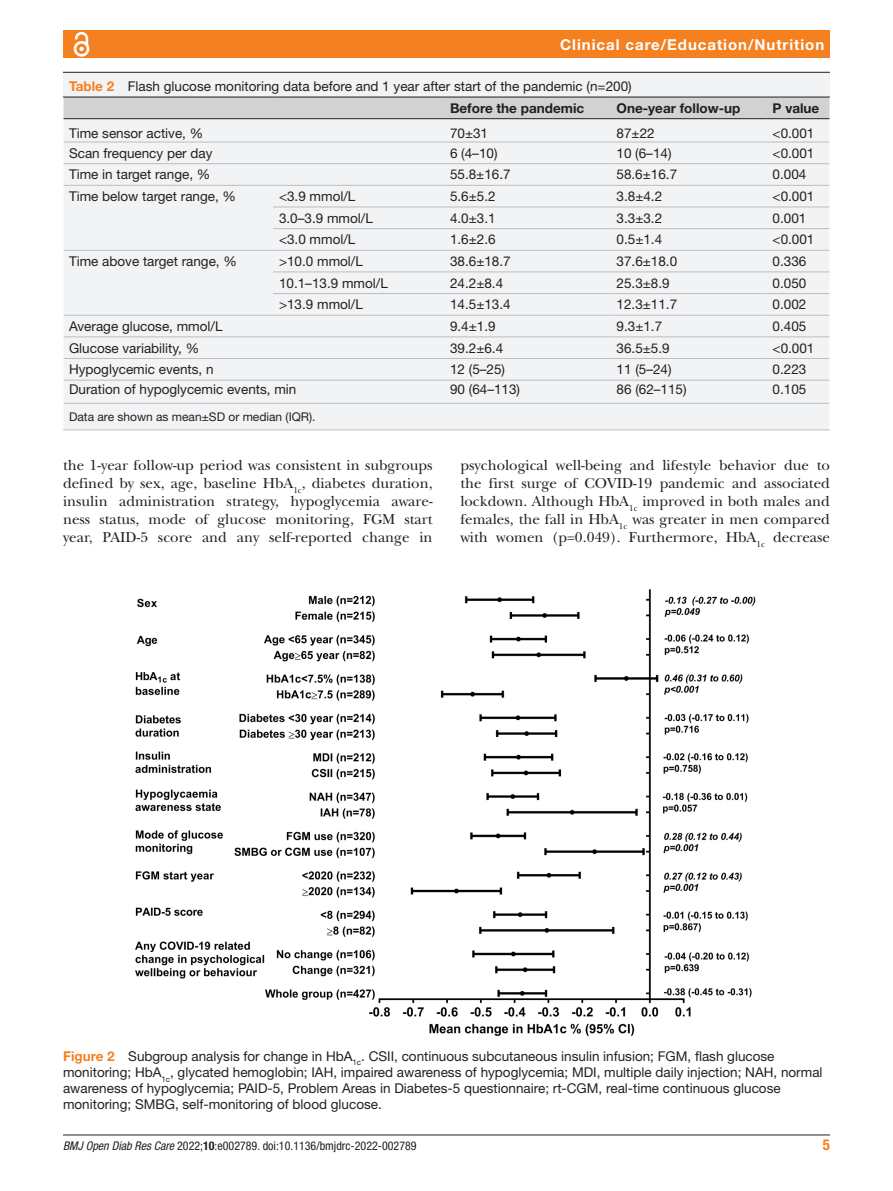
<style>
.page{position:relative;width:893px;height:1191px;background:#fff}
.page>*{position:absolute;margin:0;border:0;box-sizing:border-box;transform-origin:0 0}
.t1{font:15px/18px "New Baskerville";color:#231f20;text-align:justify}
.t2{font:700 15px "Helvetica Neue LT Std";letter-spacing:.065em;color:#fff}
.t3{font:700 condensed 15px "Helvetica Neue LT Std";color:#f58020}
.t4{font:13.5px/16.2px "Helvetica Neue LT Std";color:#231f20}
.t5{font:700 13.5px "Helvetica Neue LT Std";color:#231f20}
.t6{font:condensed 12px "Helvetica Neue LT Std";color:#231f20}
.t7{font:12px "Helvetica Neue LT Std";color:#231f20}
.s1{font-weight:700;color:#f58020}
.s2{font-weight:700}
.s3{font-style:italic}
</style>
<div class="page">
<hr style="left:63px;top:1134px;width:767px;height:1px;background:#231f20">
<div style="left:63px;top:31px;width:767px;height:27px;background:#f58020"></div>
<svg style="left:73px;top:31px;width:17px;height:26px"></svg>
<div style="left:63px;top:73px;width:767px;height:357px;background:#f2f3f4"></div>
<hr style="left:63px;top:72px;width:767px;height:1px;background:#231f20">
<svg style="left:63px;top:97px;width:767px;height:333px"></svg>
<img style="left:135px;top:589px;width:621px;height:447px">
<p class="t2" style="left:560px;top:35px;width:266px">Clinical care/Education/Nutrition</p>
<p class="t4" style="left:450px;top:75px;width:183px;line-height:22px;text-indent:-381px"><span class="s1">Table 2</span> Flash glucose monitoring data before and 1 year after start of the pandemic (n=200)<br><span class="s2">Before the pandemic</span></p>
<p class="t5" style="left:616px;top:99px;width:125px">One-year follow-up</p>
<p class="t5" style="left:773px;top:99px;width:48px">P value</p>
<p class="t4" style="left:69px;top:124px;width:136px">Time sensor active, %</p>
<p class="t4" style="left:450px;top:124px;width:40px">70±31</p>
<p class="t4" style="left:616px;top:124px;width:40px">87±22</p>
<p class="t4" style="left:773px;top:124px;width:43px">&lt;0.001</p>
<p class="t4" style="left:69px;top:145px;width:145px">Scan frequency per day</p>
<p class="t4" style="left:450px;top:145px;width:49px">6 (4–10)</p>
<p class="t4" style="left:616px;top:145px;width:57px">10 (6–14)</p>
<p class="t4" style="left:773px;top:145px;width:43px">&lt;0.001</p>
<p class="t4" style="left:69px;top:166px;width:143px">Time in target range, %</p>
<p class="t4" style="left:450px;top:166px;width:62px">55.8±16.7</p>
<p class="t4" style="left:616px;top:166px;width:62px">58.6±16.7</p>
<p class="t4" style="left:773px;top:166px;width:35px">0.004</p>
<p class="t4" style="left:69px;top:188px;width:169px">Time below target range, %</p>
<p class="t4" style="left:279px;top:188px;width:78px">&lt;3.9 mmol/L</p>
<p class="t4" style="left:450px;top:188px;width:47px">5.6±5.2</p>
<p class="t4" style="left:617px;top:188px;width:47px">3.8±4.2</p>
<p class="t4" style="left:773px;top:188px;width:43px">&lt;0.001</p>
<p class="t4" style="left:279px;top:209px;width:95px">3.0–3.9 mmol/L</p>
<p class="t4" style="left:450px;top:209px;width:47px">4.0±3.1</p>
<p class="t4" style="left:617px;top:209px;width:47px">3.3±3.2</p>
<p class="t4" style="left:773px;top:209px;width:35px">0.001</p>
<p class="t4" style="left:279px;top:231px;width:78px">&lt;3.0 mmol/L</p>
<p class="t4" style="left:450px;top:231px;width:47px">1.6±2.6</p>
<p class="t4" style="left:617px;top:231px;width:47px">0.5±1.4</p>
<p class="t4" style="left:773px;top:231px;width:43px">&lt;0.001</p>
<p class="t4" style="left:69px;top:253px;width:169px">Time above target range, %</p>
<p class="t4" style="left:279px;top:253px;width:85px">&gt;10.0 mmol/L</p>
<p class="t4" style="left:450px;top:253px;width:62px">38.6±18.7</p>
<p class="t4" style="left:617px;top:253px;width:62px">37.6±18.0</p>
<p class="t4" style="left:773px;top:253px;width:35px">0.336</p>
<p class="t4" style="left:279px;top:274px;width:110px">10.1–13.9 mmol/L</p>
<p class="t4" style="left:450px;top:274px;width:55px">24.2±8.4</p>
<p class="t4" style="left:617px;top:274px;width:55px">25.3±8.9</p>
<p class="t4" style="left:773px;top:274px;width:35px">0.050</p>
<p class="t4" style="left:279px;top:296px;width:85px">&gt;13.9 mmol/L</p>
<p class="t4" style="left:450px;top:296px;width:62px">14.5±13.4</p>
<p class="t4" style="left:617px;top:296px;width:62px">12.3±11.7</p>
<p class="t4" style="left:773px;top:296px;width:35px">0.002</p>
<p class="t4" style="left:69px;top:318px;width:155px">Average glucose, mmol/L</p>
<p class="t4" style="left:450px;top:318px;width:47px">9.4±1.9</p>
<p class="t4" style="left:617px;top:318px;width:47px">9.3±1.7</p>
<p class="t4" style="left:773px;top:318px;width:35px">0.405</p>
<p class="t4" style="left:69px;top:339px;width:132px">Glucose variability, %</p>
<p class="t4" style="left:450px;top:339px;width:55px">39.2±6.4</p>
<p class="t4" style="left:617px;top:339px;width:55px">36.5±5.9</p>
<p class="t4" style="left:773px;top:339px;width:43px">&lt;0.001</p>
<p class="t4" style="left:69px;top:361px;width:146px">Hypoglycemic events, n</p>
<p class="t4" style="left:450px;top:361px;width:57px">12 (5–25)</p>
<p class="t4" style="left:617px;top:361px;width:57px">11 (5–24)</p>
<p class="t4" style="left:773px;top:361px;width:35px">0.223</p>
<p class="t4" style="left:69px;top:381px;width:229px">Duration of hypoglycemic events, min</p>
<p class="t4" style="left:450px;top:381px;width:72px">90 (64–113)</p>
<p class="t4" style="left:617px;top:381px;width:72px">86 (62–115)</p>
<p class="t4" style="left:773px;top:381px;width:35px">0.105</p>
<p class="t7" style="left:69px;top:409px;width:248px">Data are shown as mean±SD or median (IQR).</p>
<p class="t1" style="left:63px;top:456px;width:371px">the 1-year follow-up period was consistent in subgroups defined by sex, age, baseline HbA<sub>1c</sub>, diabetes duration, insulin administration strategy, hypoglycemia aware&shy;ness status, mode of glucose monitoring, FGM start year, PAID-5 score and any self-reported change in</p>
<p class="t1" style="left:460px;top:456px;width:371px">psychological well-being and lifestyle behavior due to the first surge of COVID-19 pandemic and associated lockdown. Although HbA<sub>1c</sub> improved in both males and females, the fall in HbA<sub>1c</sub> was greater in men compared with women (p=0.049). Furthermore, HbA<sub>1c</sub> decrease</p>
<p class="t4" style="left:63px;top:1047px;width:761px"><span class="s1">Figure 2</span> Subgroup analysis for change in HbA<sub>1c</sub>. CSII, continuous subcutaneous insulin infusion; FGM, flash glucose monitoring; HbA<sub>1c</sub>, glycated hemoglobin; IAH, impaired awareness of hypoglycemia; MDI, multiple daily injection; NAH, normal awareness of hypoglycemia; PAID-5, Problem Areas in Diabetes-5 questionnaire; rt-CGM, real-time continuous glucose monitoring; SMBG, self-monitoring of blood glucose.</p>
<p class="t6" style="left:63px;top:1138px;width:355px"><span class="s3">BMJ Open Diab Res Care</span> 2022;<span class="s2">10</span>:e002789. doi:10.1136/bmjdrc-2022-002789</p>
<p class="t3" style="left:823px;top:1135px;width:9px">5</p>
</div>
